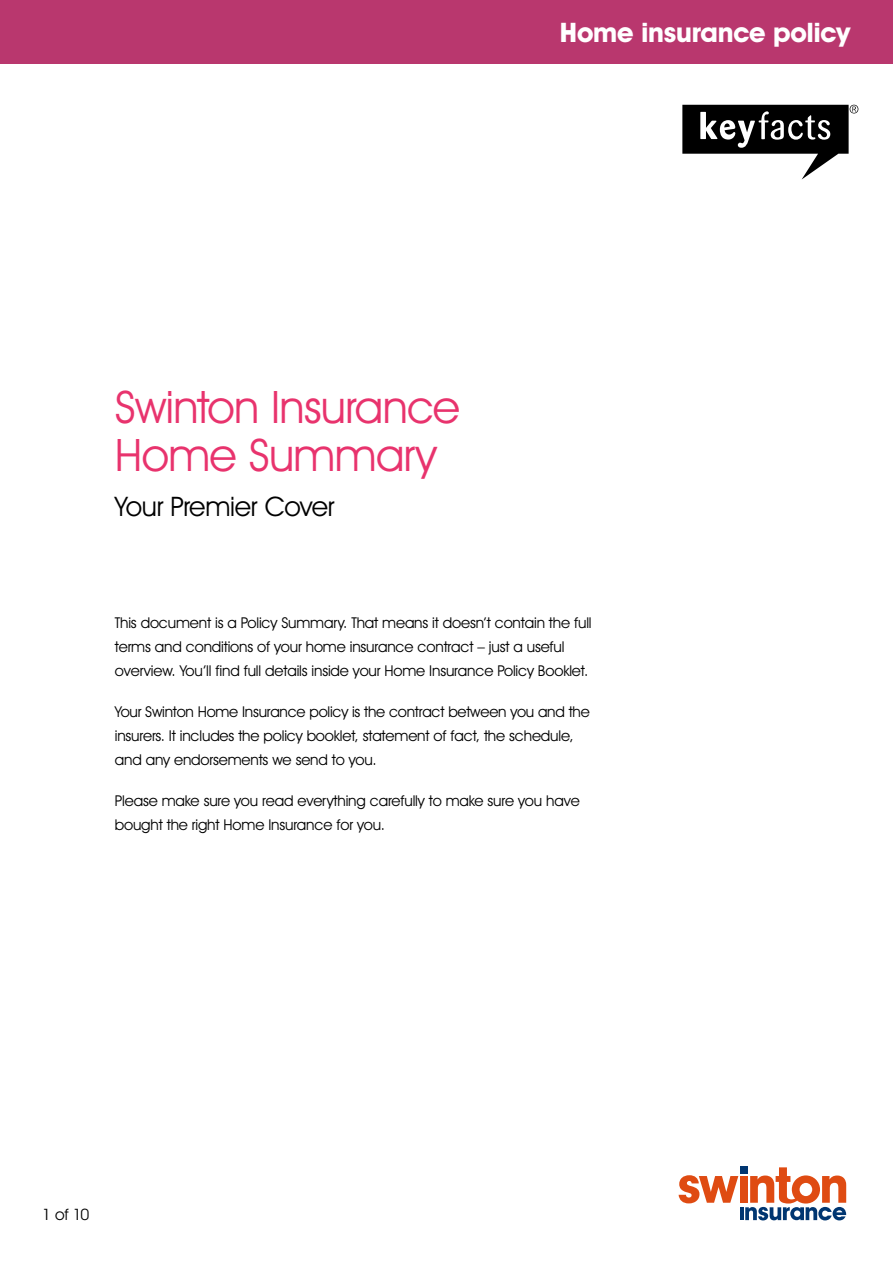
<style>
.page{position:relative;width:893px;height:1263px;background:#fff}
.page>*{position:absolute;margin:0;border:0;box-sizing:border-box;transform-origin:0 0}
.t1{font:45px/48px "Avant Garde IT Cby BT";letter-spacing:-.015em;color:#e8336d}
.t2{font:700 27px "Avant Garde IT Cby BT";letter-spacing:-.01em;color:#fff}
.t3{font:27px "Avant Garde IT Cby BT";letter-spacing:-.015em;color:#000}
.t4{font:15.75px "Avant Garde IT Cby BT";color:#000}
.t5{font:15px/24px "Avant Garde IT Cby BT";letter-spacing:-.01em;color:#000}
</style>
<div class="page">
<svg style="left:679px;top:1175px;width:59px;height:28px"></svg>
<div style="left:740px;top:1176px;width:8px;height:27px;background:#df4b12"></div>
<div style="left:740px;top:1166px;width:8px;height:7px;background:#003671"></div>
<hr style="left:740px;top:1207px;width:4px;height:13px;background:#003671">
<svg style="left:745px;top:1167px;width:101px;height:53px"></svg>
<div style="left:0;top:0;width:893px;height:64px;background:#b9376e"></div>
<svg style="left:682px;top:105px;width:176px;height:75px"></svg>
<h2 class="t2" style="left:560px;top:16px;width:292px">Home insurance policy</h2>
<h1 class="t1" style="left:115px;top:382px;width:347px">Swinton Insurance<br>Home Summary</h1>
<h2 class="t3" style="left:115px;top:490px;width:221px">Your Premier Cover</h2>
<p class="t5" style="left:115px;top:611px;width:478px">This document is a Policy Summary. That means it doesn’t contain the full terms and conditions of your home insurance contract – just a useful overview. You’ll find full details inside your Home Insurance Policy Booklet.</p>
<p class="t5" style="left:115px;top:700px;width:476px">Your Swinton Home Insurance policy is the contract between you and the insurers. It includes the policy booklet, statement of fact, the schedule, and any endorsements we send to you.</p>
<p class="t5" style="left:115px;top:789px;width:466px">Please make sure you read everything carefully to make sure you have bought the right Home Insurance for you.</p>
<p class="t4" style="left:42px;top:1205px;width:49px">1 of 10</p>
</div>
